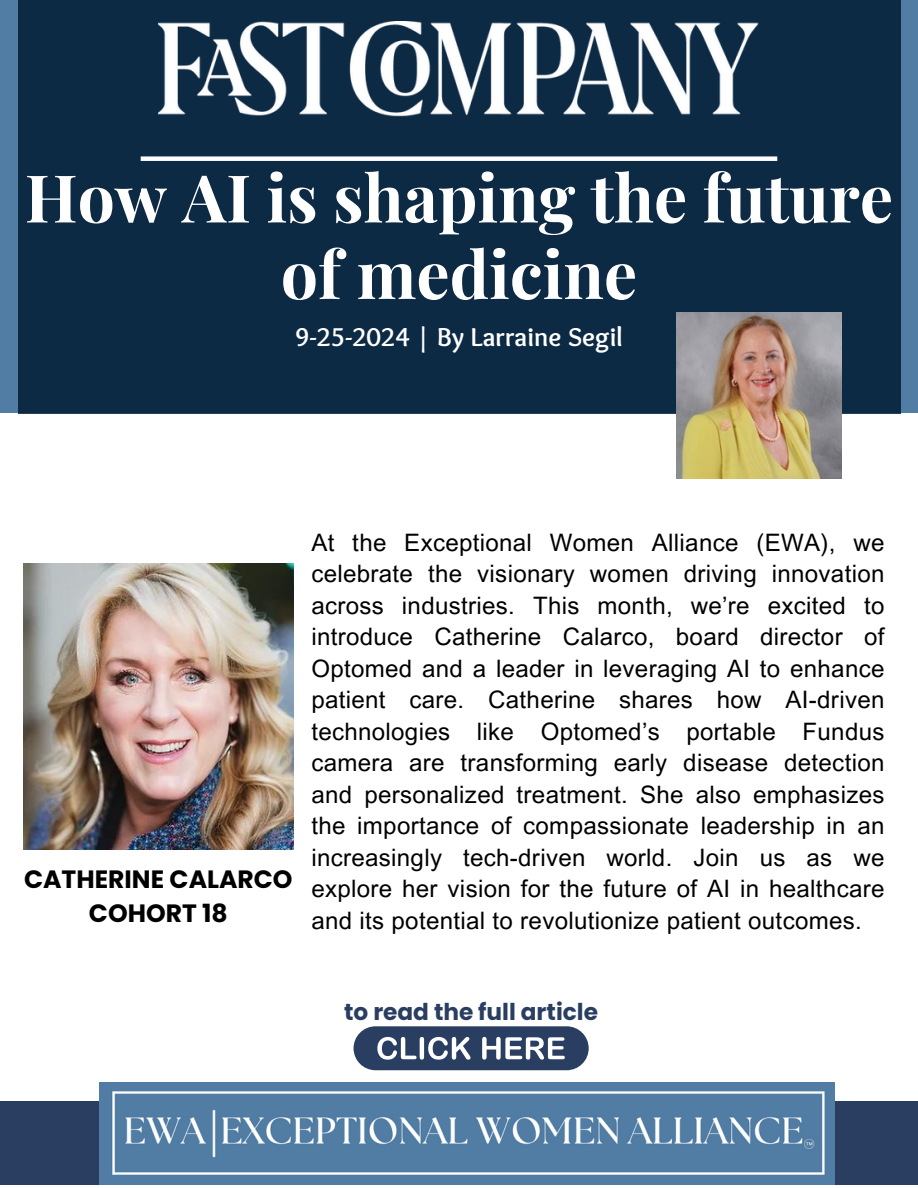
<style>
.page{position:relative;width:918px;height:1188px;background:#fff}
.page>*{position:absolute;margin:0;border:0;box-sizing:border-box;transform-origin:0 0}
.t1{font:700 66px/76.5px "Playfair Display";color:#fff;text-align:center}
.t2{font:700 26.85px "Sukar";color:#fff}
.t3{font:700 25.05px/34.8px "Poppins";color:#000;text-align:center}
.t4{font:24px/31.5px "Arial MT Pro";letter-spacing:.015em;color:#000;text-align:justify}
.t5{font:700 23.25px "Poppins";color:#2a3e61}
</style>
<div class="page">
<div style="left:0;top:0;width:918px;height:413px;background:#517da4"></div>
<div style="left:18px;top:0;width:882px;height:414px;background:#0d2a44"></div>
<div style="left:0;top:1101px;width:918px;height:84px;background:#2a3e61"></div>
<img style="left:100px;top:1082px;width:734px;height:103px">
<img style="left:158px;top:22px;width:601px;height:94px">
<div style="left:141px;top:156px;width:636px;height:5px;background:#fff"></div>
<img style="left:677px;top:313px;width:165px;height:165px">
<img style="left:23px;top:564px;width:270px;height:285px">
<svg style="left:354px;top:1026px;width:235px;height:44px"></svg>
<h2 class="t1" style="left:25px;top:157px;width:870px">How AI is shaping the future of medicine</h2>
<p class="t2" style="left:295px;top:321px;width:329px">9-25-2024 | By Larraine Segil</p>
<p class="t3" style="left:24px;top:861px;width:270px">CATHERINE CALARCO<br>COHORT 18</p>
<p class="t4" style="left:311px;top:530px;width:575px">At the Exceptional Women Alliance (EWA), we celebrate the visionary women driving innovation across industries. This month, we’re excited to introduce Catherine Calarco, board director of Optomed and a leader in leveraging AI to enhance patient care. Catherine shares how AI-driven technologies like Optomed’s portable Fundus camera are transforming early disease detection and personalized treatment. She also emphasizes the importance of compassionate leadership in an increasingly tech-driven world. Join us as we explore her vision for the future of AI in healthcare and its potential to revolutionize patient outcomes.</p>
<h4 class="t5" style="left:344px;top:996px;width:255px">to read the full article</h4>
</div>
